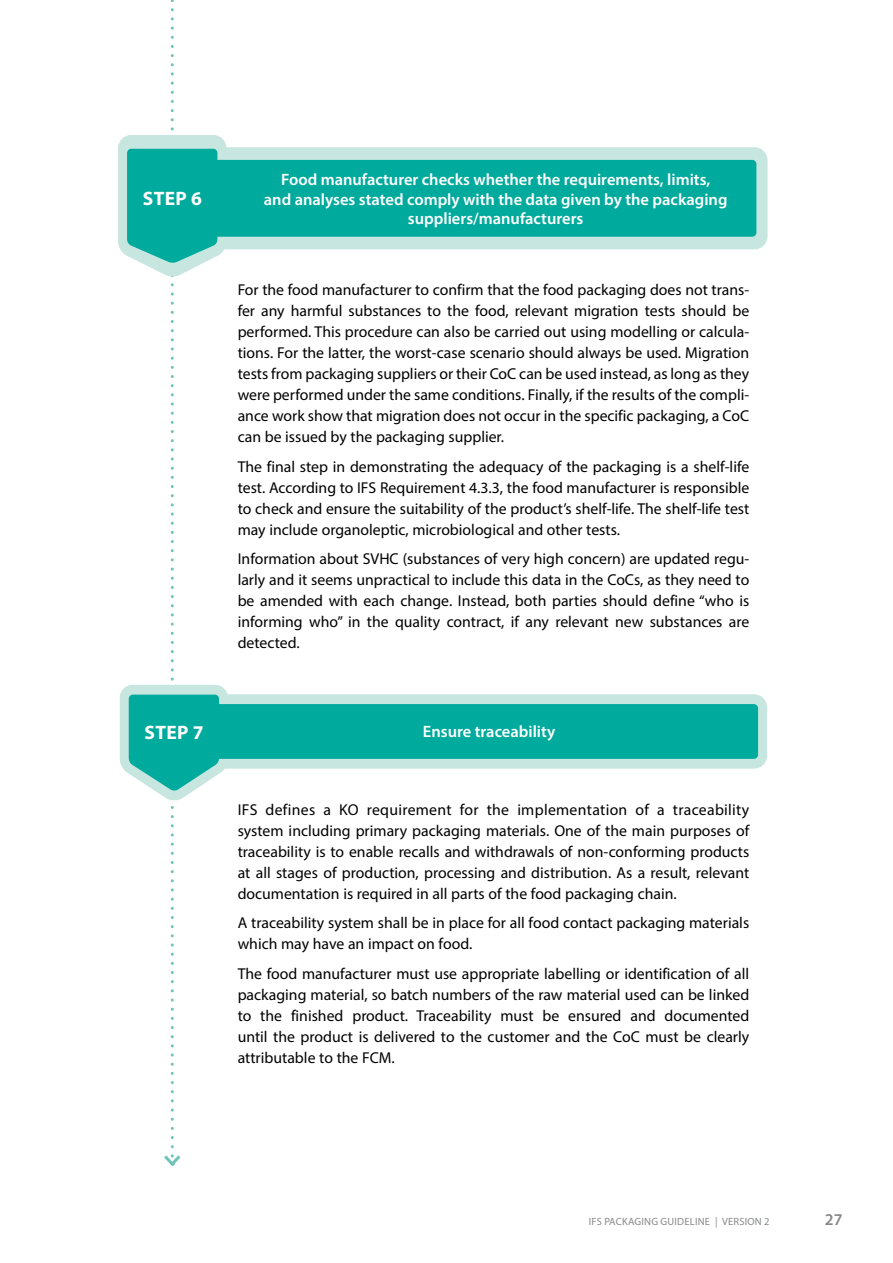
<style>
.page{position:relative;width:893px;height:1263px;background:#fff}
.page>*{position:absolute;margin:0;border:0;box-sizing:border-box;transform-origin:0 0}
.t1{font:700 19.5px "Myriad Pro";letter-spacing:.02em;color:#fff}
.t2{font:600 16.5px/19.8px "Myriad Pro";color:#fff;text-align:center}
.t3{font:600 16.5px "Myriad Pro";color:#878988}
.t4{font:15.75px/21px "Myriad Pro";color:#000;text-align:justify}
.t5{font:10.5px "Myriad Pro";letter-spacing:.02em;color:#878988}
</style>
<div class="page">
<div style="left:194px;top:147px;width:573px;height:102px;border:18px solid #c7e6df;border-radius:4px"></div>
<div style="left:203px;top:160px;width:553px;height:77px;background:#00aa9c;border-radius:4px"></div>
<div style="left:196px;top:694px;width:571px;height:75px;border:18px solid #c7e6df;border-radius:4px"></div>
<div style="left:205px;top:704px;width:553px;height:55px;background:#00aa9c;border-radius:4px"></div>
<svg style="left:118px;top:0;width:124px;height:1166px"></svg>
<p class="t1" style="left:143px;top:187px;width:61px">STEP 6</p>
<p class="t2" style="left:264px;top:169px;width:465px">Food manufacturer checks whether the requirements, limits,<br>and analyses stated comply with the data given by the packaging suppliers/manufacturers</p>
<p class="t4" style="left:238px;top:279px;width:513px">For the food manufacturer to confirm that the food packaging does not trans&shy;fer any harmful substances to the food, relevant migration tests should be performed. This procedure can also be carried out using modelling or calcula&shy;tions. For the latter, the worst-case scenario should always be used. Migration tests from packaging suppliers or their CoC can be used instead, as long as they were performed under the same conditions. Finally, if the results of the compli&shy;ance work show that migration does not occur in the specific packaging, a CoC can be issued by the packaging supplier.</p>
<p class="t4" style="left:238px;top:456px;width:513px">The final step in demonstrating the adequacy of the packaging is a shelf-life test. According to IFS Requirement 4.3.3, the food manufacturer is responsible to check and ensure the suitability of the product’s shelf-life. The shelf-life test may include organoleptic, microbiological and other tests.</p>
<p class="t4" style="left:238px;top:548px;width:513px">Information about SVHC (substances of very high concern) are updated regu&shy;larly and it seems unpractical to include this data in the CoCs, as they need to be amended with each change. Instead, both parties should define “who is informing who” in the quality contract, if any relevant new substances are detected.</p>
<p class="t1" style="left:144px;top:721px;width:61px">STEP 7</p>
<p class="t2" style="left:423px;top:721px;width:134px">Ensure traceability</p>
<p class="t4" style="left:238px;top:799px;width:513px">IFS defines a KO requirement for the implementation of a traceability system including primary packaging materials. One of the main purposes of traceability is to enable recalls and withdrawals of non-conforming products at all stages of production, processing and distribution. As a result, relevant documentation is required in all parts of the food packaging chain.</p>
<p class="t4" style="left:238px;top:912px;width:513px">A traceability system shall be in place for all food contact packaging materials which may have an impact on food.</p>
<p class="t4" style="left:238px;top:963px;width:513px">The food manufacturer must use appropriate labelling or identification of all packaging material, so batch numbers of the raw material used can be linked to the finished product. Traceability must be ensured and documented until the product is delivered to the customer and the CoC must be clearly attributable to the FCM.</p>
<p class="t5" style="left:589px;top:1215px;width:182px">IFS PACKAGING GUIDELINE | VERSION 2</p>
<p class="t3" style="left:825px;top:1209px;width:19px">27</p>
</div>
